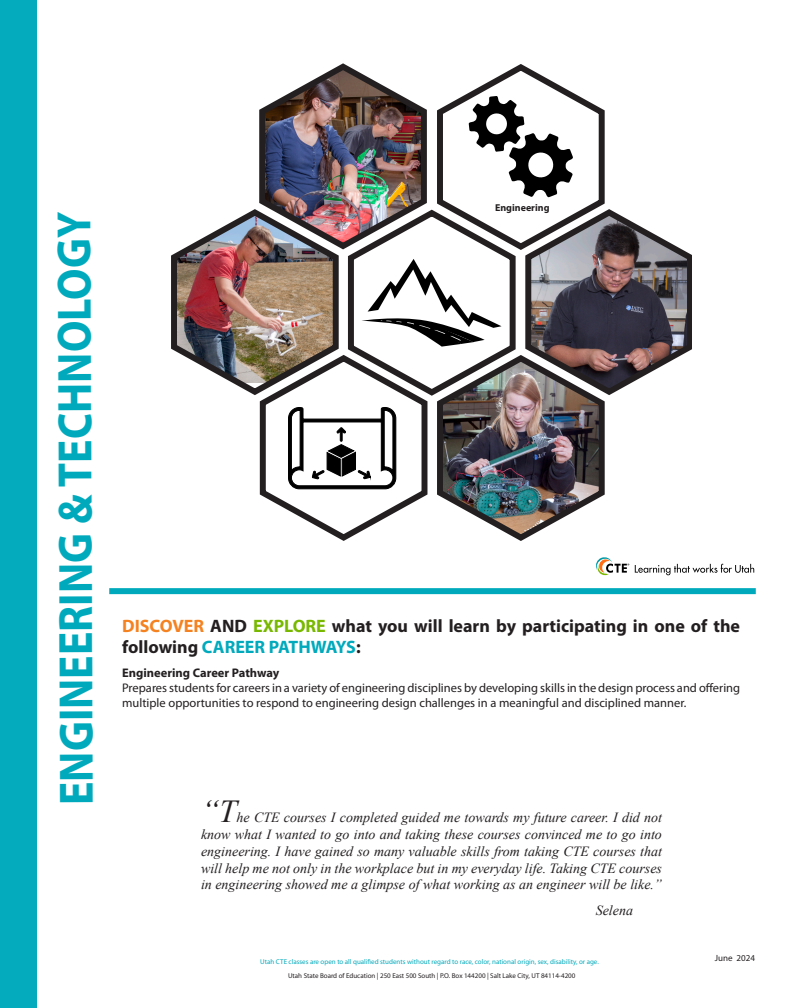
<style>
.page{position:relative;width:792px;height:1008px;background:#fff}
.page>*{position:absolute;margin:0;border:0;box-sizing:border-box;transform-origin:0 0}
.t1{font:700 48.4px "Myriad Pro";letter-spacing:-.005em;color:#00aabc;scale:.91 1}
.t2{font:italic 32px "Times New Roman";color:#231f20}
.t3{font:700 18px/21.6px "Myriad Pro";color:#231f20}
.t4{font:italic 14px/16.8px "Times New Roman";color:#231f20;text-align:justify}
.t5{font:12.5px/15px "Myriad Pro";color:#231f20}
.t6{font:700 12.5px "Myriad Pro";color:#231f20}
.t7{font:700 10px "Myriad Pro";color:#231f20}
.t8{font:9px "Myriad Pro";color:#231f20}
.t9{font:7px "Myriad Pro";color:#00aabc}
.t10{font:7px "Myriad Pro";color:#231f20}
.s1{color:#f58220}
.s2{color:#78b800}
.s3{color:#00aabc}
</style>
<div class="page">
<div style="left:109px;top:588px;width:647px;height:6px;background:#00aabc"></div>
<svg style="left:635px;top:564px;width:119px;height:11px"></svg>
<svg style="left:596px;top:557px;width:33px;height:18px"></svg>
<div style="left:0;top:0;width:37px;height:1008px;background:#00aabc"></div>
<img style="left:171px;top:63px;width:521px;height:478px">
<h1 class="t1" style="left:44px;top:805px;width:654px;rotate:-90deg">ENGINEERING &amp; TECHNOLOGY</h1>
<p class="t7" style="left:495px;top:201px;width:56px">Engineering</p>
<p class="t3" style="left:122px;top:614px;width:619px"><span class="s1">DISCOVER</span> AND <span class="s2">EXPLORE</span> what you will learn by participating in one of the following <span class="s3">CAREER PATHWAYS</span>:</p>
<p class="t6" style="left:122px;top:665px;width:159px">Engineering Career Pathway</p>
<p class="t5" style="left:122px;top:680px;width:620px">Prepares students for careers in a variety of engineering disciplines by developing skills in the design process and offering multiple opportunities to respond to engineering design challenges in a meaningful and disciplined manner.</p>
<h2 class="t2" style="left:201px;top:789px;width:37px">“T</h2>
<p class="t4" style="left:201px;top:809px;width:463px;text-indent:36px">he CTE courses I completed guided me towards my future career. I did not know what I wanted to go into and taking these courses convinced me to go into engineering. I have gained so many valuable skills from taking CTE courses that will help me not only in the workplace but in my everyday life. Taking CTE courses in engineering showed me a glimpse of what working as an engineer will be like.”</p>
<p class="t4" style="left:596px;top:902px;width:39px">Selena</p>
<p class="t9" style="left:260px;top:957px;width:340px">Utah CTE classes are open to all qualified students without regard to race, color, national origin, sex, disability, or age.</p>
<p class="t10" style="left:288px;top:972px;width:289px">Utah State Board of Education | 250 East 500 South | P.O. Box 144200 | Salt Lake City, UT 84114-4200</p>
<p class="t8" style="left:715px;top:952px;width:42px">June 2024</p>
</div>
